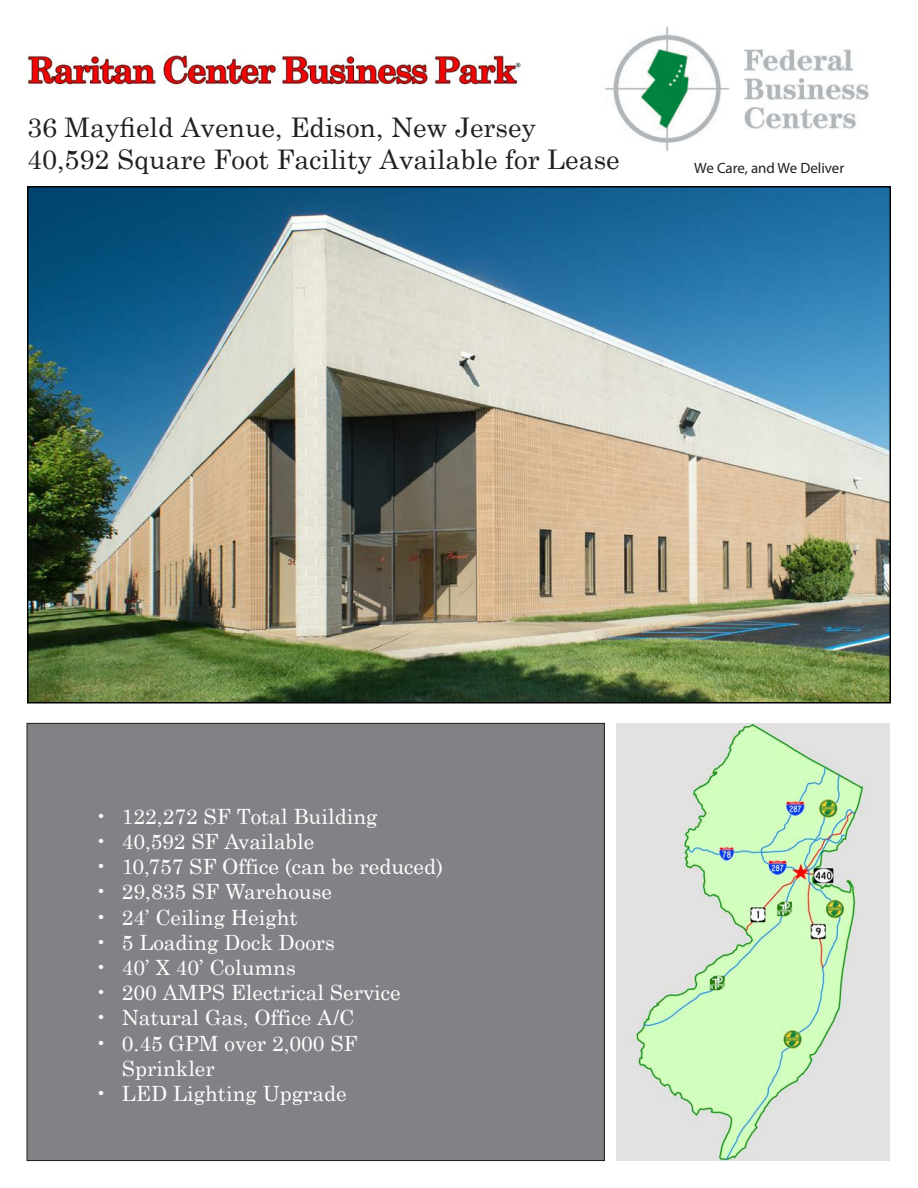
<style>
.page{position:relative;width:918px;height:1188px;background:#fff}
.page>*{position:absolute;margin:0;border:0;box-sizing:border-box;transform-origin:0 0}
.t1{font:27px "Century Schoolbook";color:#231f20}
.t2{font:21px/25.2px "Century Schoolbook";color:#fff}
.t3{font:15px "Myriad Pro";color:#231f20}
</style>
<div class="page">
<img style="left:30px;top:189px;width:858px;height:512px">
<div style="left:27px;top:723px;width:577px;height:438px;background:#808285"></div>
<img style="left:617px;top:723px;width:273px;height:438px">
<img style="left:605px;top:27px;width:264px;height:124px">
<img style="left:27px;top:50px;width:495px;height:35px">
<p class="t1" style="left:27px;top:104px;width:511px">36 Mayfield Avenue, Edison, New Jersey</p>
<p class="t1" style="left:27px;top:137px;width:594px">40,592 Square Foot Facility Available for Lease</p>
<p class="t3" style="left:694px;top:159px;width:152px">We Care, and We Deliver</p>
<p class="t2" style="left:95px;top:802px;width:284px">• 122,272 SF Total Building</p>
<p class="t2" style="left:95px;top:827px;width:221px">• 40,592 SF Available</p>
<p class="t2" style="left:95px;top:852px;width:350px">• 10,757 SF Office (can be reduced)</p>
<p class="t2" style="left:95px;top:877px;width:239px">• 29,835 SF Warehouse</p>
<p class="t2" style="left:95px;top:903px;width:204px">• 24’ Ceiling Height</p>
<p class="t2" style="left:95px;top:928px;width:242px">• 5 Loading Dock Doors</p>
<p class="t2" style="left:95px;top:953px;width:202px">• 40’ X 40’ Columns</p>
<p class="t2" style="left:95px;top:978px;width:307px">• 200 AMPS Electrical Service</p>
<p class="t2" style="left:95px;top:1003px;width:261px">• Natural Gas, Office A/C</p>
<p class="t2" style="left:122px;top:1029px;width:237px;text-indent:-27px">• 0.45 GPM over 2,000 SF<br>Sprinkler</p>
<p class="t2" style="left:95px;top:1079px;width:253px">• LED Lighting Upgrade</p>
</div>
